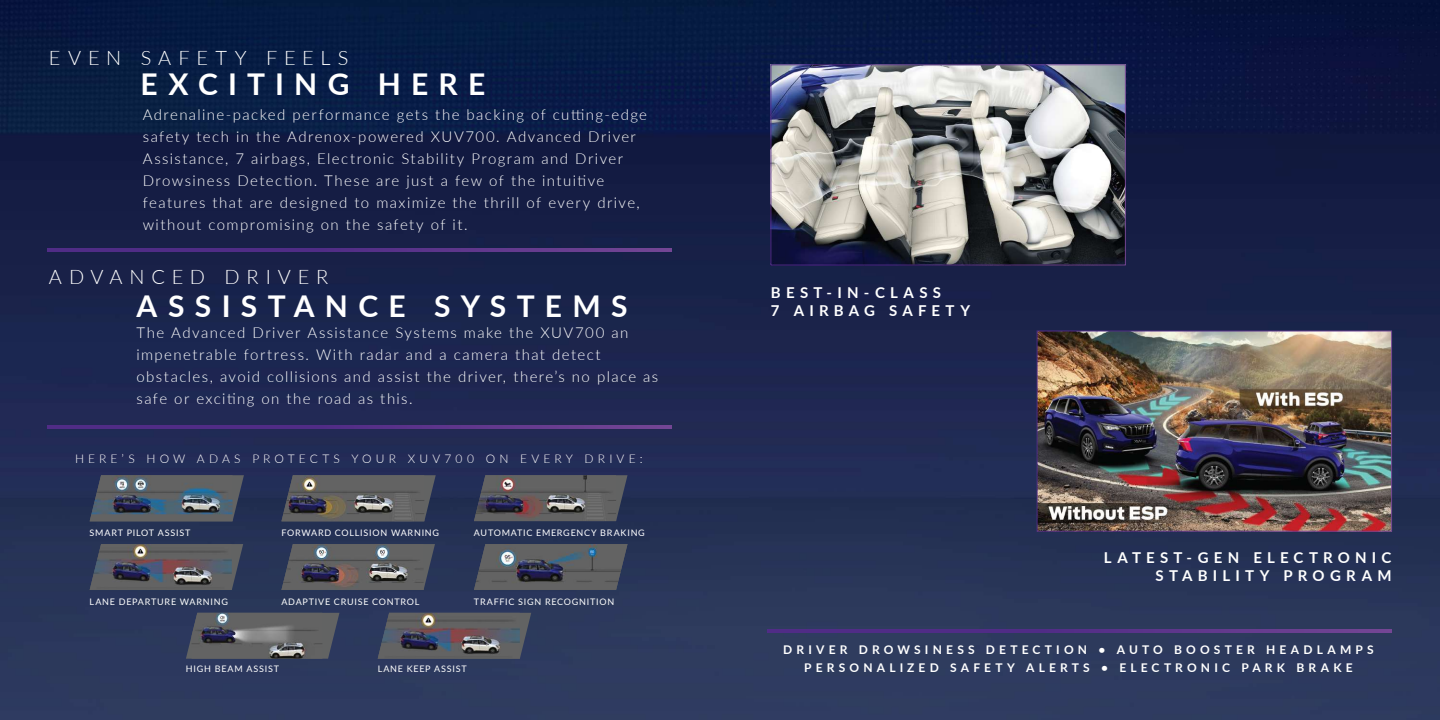
<style>
.page{position:relative;width:1440px;height:720px;background:#fff}
.page>*{position:absolute;margin:0;border:0;box-sizing:border-box;transform-origin:0 0}
.t1{font:700 30px "Lato";letter-spacing:.345em;color:#fff}
.t2{font:300 20px "Lato";letter-spacing:.345em;color:#fff}
.t3{font:300 15px/22px "Lato";letter-spacing:.095em;color:#fff}
.t4{font:700 15px/18px "Lato";letter-spacing:.35em;color:#fff}
.t5{font:700 12px/18px "Lato";letter-spacing:.35em;color:#fff;text-align:center}
.t6{font:300 12px "Lato";letter-spacing:.345em;color:#fff}
.t7{font:9px "Lato";letter-spacing:.085em;color:#fff}
</style>
<div class="page">
<img style="left:0;top:0;width:1440px;height:720px">
<img style="left:772px;top:66px;width:352px;height:198px">
<img style="left:1039px;top:333px;width:351px;height:197px">
<svg style="left:768px;top:630px;width:624px;height:2px"></svg>
<svg style="left:47px;top:425px;width:624px;height:3px;background:#5a3389"></svg>
<svg style="left:47px;top:249px;width:624px;height:3px;background:#5a3389"></svg>
<svg style="left:233px;top:475px;width:11px;height:46px"></svg>
<img style="left:90px;top:475px;width:143px;height:46px">
<svg style="left:424px;top:475px;width:12px;height:46px"></svg>
<img style="left:281px;top:475px;width:143px;height:46px">
<svg style="left:616px;top:475px;width:12px;height:46px"></svg>
<img style="left:474px;top:475px;width:142px;height:46px">
<svg style="left:186px;top:613px;width:153px;height:46px"></svg>
<img style="left:192px;top:613px;width:130px;height:46px">
<svg style="left:520px;top:613px;width:11px;height:46px"></svg>
<img style="left:378px;top:613px;width:142px;height:46px">
<img style="left:474px;top:544px;width:154px;height:46px">
<svg style="left:232px;top:544px;width:11px;height:46px"></svg>
<img style="left:90px;top:544px;width:142px;height:46px">
<svg style="left:424px;top:544px;width:11px;height:46px"></svg>
<img style="left:281px;top:544px;width:143px;height:46px">
<h2 class="t2" style="left:49px;top:44px;width:301px">EVEN SAFETY FEELS</h2>
<h1 class="t1" style="left:140px;top:62px;width:347px">EXCITING HERE</h1>
<p class="t3" style="left:143px;top:103px;width:506px">Adrenaline-packed performance gets the backing of cutting-edge safety tech in the Adrenox-powered XUV700. Advanced Driver Assistance, 7 airbags, Electronic Stability Program and Driver Drowsiness Detection. These are just a few of the intuitive features that are designed to maximize the thrill of every drive, without compromising on the safety of it.</p>
<h2 class="t2" style="left:49px;top:263px;width:281px">ADVANCED DRIVER</h2>
<h1 class="t1" style="left:137px;top:284px;width:492px">ASSISTANCE SYSTEMS</h1>
<p class="t3" style="left:136px;top:321px;width:523px">The Advanced Driver Assistance Systems make the XUV700 an impenetrable fortress. With radar and a camera that detect obstacles, avoid collisions and assist the driver, there’s no place as safe or exciting on the road as this.</p>
<p class="t6" style="left:75px;top:450px;width:569px">HERE’S HOW ADAS PROTECTS YOUR XUV700 ON EVERY DRIVE:</p>
<p class="t7" style="left:90px;top:526px;width:102px">SMART PILOT ASSIST</p>
<p class="t7" style="left:90px;top:595px;width:140px">LANE DEPARTURE WARNING</p>
<p class="t7" style="left:281px;top:526px;width:159px">FORWARD COLLISION WARNING</p>
<p class="t7" style="left:281px;top:595px;width:139px">ADAPTIVE CRUISE CONTROL</p>
<p class="t7" style="left:474px;top:526px;width:172px">AUTOMATIC EMERGENCY BRAKING</p>
<p class="t7" style="left:474px;top:595px;width:142px">TRAFFIC SIGN RECOGNITION</p>
<p class="t7" style="left:186px;top:662px;width:95px">HIGH BEAM ASSIST</p>
<p class="t7" style="left:378px;top:662px;width:91px">LANE KEEP ASSIST</p>
<p class="t4" style="left:771px;top:283px;width:201px">BEST-IN-CLASS<br>7 AIRBAG SAFETY</p>
<p class="t4" style="left:1104px;top:548px;width:289px;text-align:right">LATEST-GEN ELECTRONIC<br>STABILITY PROGRAM</p>
<p class="t5" style="left:783px;top:640px;width:592px">DRIVER DROWSINESS DETECTION • AUTO BOOSTER HEADLAMPS<br>PERSONALIZED SAFETY ALERTS • ELECTRONIC PARK BRAKE</p>
</div>
